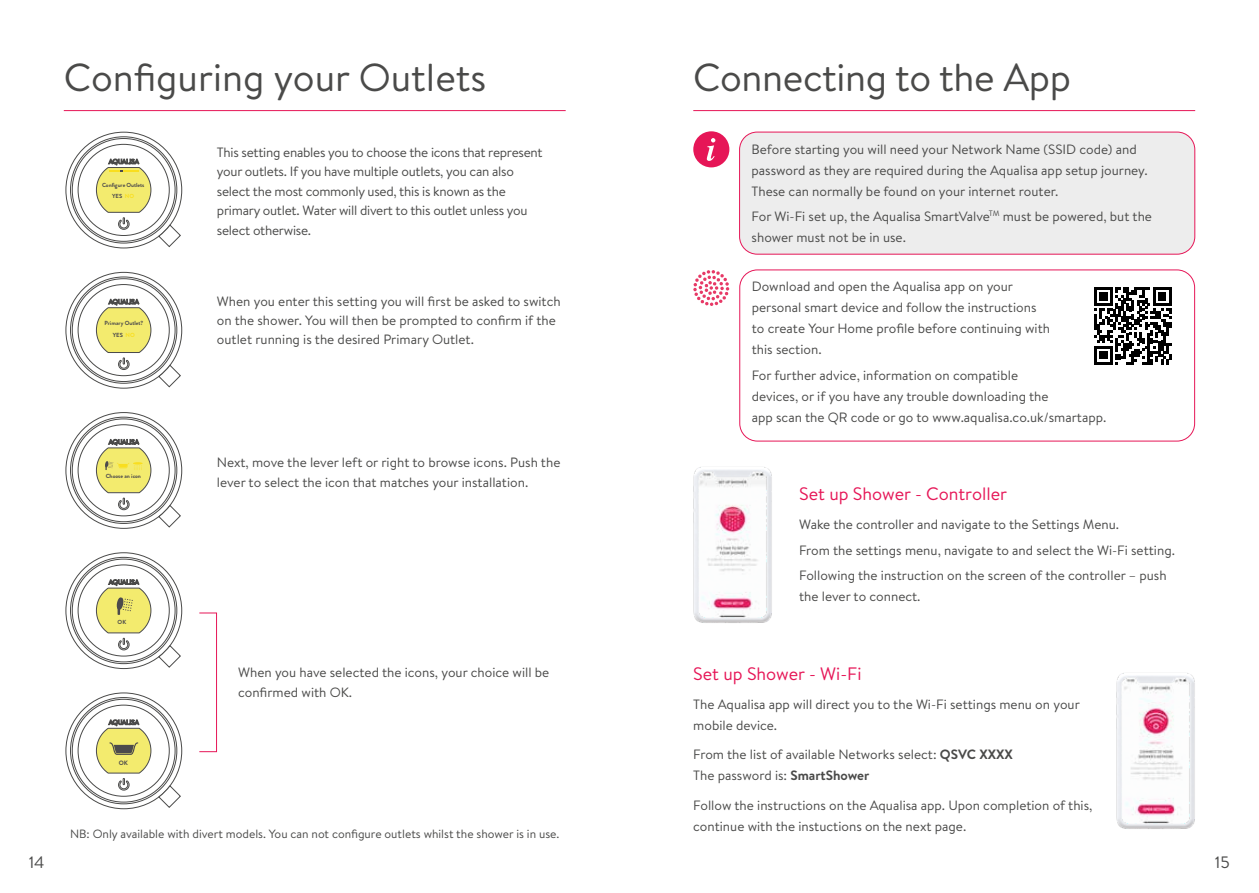
<style>
.page{position:relative;width:1259px;height:893px;background:#fff}
.page>*{position:absolute;margin:0;border:0;box-sizing:border-box;transform-origin:0 0}
.t1{font:39px "Brandon Text";letter-spacing:-.01em;color:#4a4a49}
.t2{font:18px "Brandon Text";color:#e61657}
.t3{font:16.5px "Brandon Text";color:#4a4a49}
.t4{font:13.5px/21px "Brandon Text";color:#4a4a49}
.t5{font:13.5px/19.5px "Brandon Text";letter-spacing:-.02em;color:#4a4a49}
.t6{font:12px "Brandon Text";color:#4a4a49}
.t7{font:700 6.3px "Brandon Grotesque";color:#4c4a4c}
.t8{font:700 5.85px/11.4px "Brandon Grotesque";color:#4c4a4c;text-align:center}
.s1{color:#f9de1f}
.s2{font-weight:700}
</style>
<div class="page">
<img style="left:693px;top:467px;width:79px;height:156px">
<hr style="left:64px;top:110px;width:502px;height:1px;background:#e61657">
<svg style="left:65px;top:131px;width:118px;height:679px"></svg>
<div style="left:199px;top:613px;width:18px;height:139px;border:1px solid #e61657"></div>
<hr style="left:693px;top:110px;width:502px;height:1px;background:#e61657">
<img style="left:1116px;top:673px;width:79px;height:156px">
<div style="left:739px;top:132px;width:455px;height:122px;background:#ededed;border-radius:18px"></div>
<div style="left:739px;top:132px;width:456px;height:123px;border:1px solid #e61657;border-radius:18px"></div>
<div style="left:693px;top:131px;width:36px;height:36px;background:#e61657;border-radius:50%"></div>
<svg style="left:707px;top:138px;width:8px;height:23px"></svg>
<svg style="left:1094px;top:287px;width:77px;height:78px"></svg>
<div style="left:739px;top:270px;width:456px;height:171px;border:1px solid #e61657;border-radius:18px"></div>
<svg style="left:693px;top:270px;width:36px;height:36px"></svg>
<h1 class="t1" style="left:64px;top:51px;width:424px">Configuring your Outlets</h1>
<p class="t8" style="left:102px;top:179px;width:44px">Configure Outlets<br>YES <span class="s1">NO</span></p>
<p class="t8" style="left:105px;top:318px;width:40px">Primary Outlet?<br>YES <span class="s1">NO</span></p>
<p class="t8" style="left:106px;top:470px;width:37px">Choose an icon</p>
<p class="t8" style="left:118px;top:616px;width:10px">OK</p>
<p class="t7" style="left:119px;top:758px;width:11px">OK</p>
<p class="t5" style="left:217px;top:142px;width:327px">This setting enables you to choose the icons that represent your outlets. If you have multiple outlets, you can also select the most commonly used, this is known as the primary outlet. Water will divert to this outlet unless you select otherwise.</p>
<p class="t4" style="left:217px;top:291px;width:345px;line-height:19.5px">When you enter this setting you will first be asked to switch on the shower. You will then be prompted to confirm if the outlet running is the desired Primary Outlet.</p>
<p class="t4" style="left:217px;top:452px;width:345px;line-height:19.5px">Next, move the lever left or right to browse icons. Push the lever to select the icon that matches your installation.</p>
<p class="t4" style="left:238px;top:663px;width:313px;line-height:19.5px">When you have selected the icons, your choice will be confirmed with OK.</p>
<p class="t6" style="left:70px;top:825px;width:491px">NB: Only available with divert models. You can not configure outlets whilst the shower is in use.</p>
<h1 class="t1" style="left:693px;top:51px;width:379px">Connecting to the App</h1>
<p class="t4" style="left:751px;top:138px;width:398px">Before starting you will need your Network Name (SSID code) and password as they are required during the Aqualisa app setup journey.<br>These can normally be found on your internet router.</p>
<p class="t4" style="left:751px;top:205px;width:402px">For Wi-Fi set up, the Aqualisa SmartValve<sup>TM</sup> must be powered, but the shower must not be in use.</p>
<p class="t4" style="left:752px;top:276px;width:300px">Download and open the Aqualisa app on your personal smart device and follow the instructions to create Your Home profile before continuing with this section.</p>
<p class="t4" style="left:752px;top:364px;width:356px">For further advice, information on compatible<br>devices, or if you have any trouble downloading the<br>app scan the QR code or go to www.aqualisa.co.uk/smartapp.</p>
<h2 class="t2" style="left:799px;top:481px;width:209px">Set up Shower - Controller</h2>
<p class="t4" style="left:799px;top:512px;width:377px;line-height:25.2px">Wake the controller and navigate to the Settings Menu.<br>From the settings menu, navigate to and select the Wi-Fi setting.<br>Following the instruction on the screen of the controller – push</p>
<p class="t4" style="left:799px;top:585px;width:123px">the lever to connect.</p>
<h2 class="t2" style="left:693px;top:661px;width:170px">Set up Shower - Wi-Fi</h2>
<p class="t4" style="left:693px;top:693px;width:388px">The Aqualisa app will direct you to the Wi-Fi settings menu on your mobile device.</p>
<p class="t4" style="left:693px;top:744px;width:321px">From the list of available Networks select: <span class="s2">QSVC XXXX<br></span>The password is: <span class="s2">SmartShower</span></p>
<p class="t4" style="left:693px;top:794px;width:401px">Follow the instructions on the Aqualisa app. Upon completion of this, continue with the instuctions on the next page.</p>
<p class="t3" style="left:29px;top:851px;width:17px">14</p>
<p class="t3" style="left:1215px;top:851px;width:16px">15</p>
</div>
